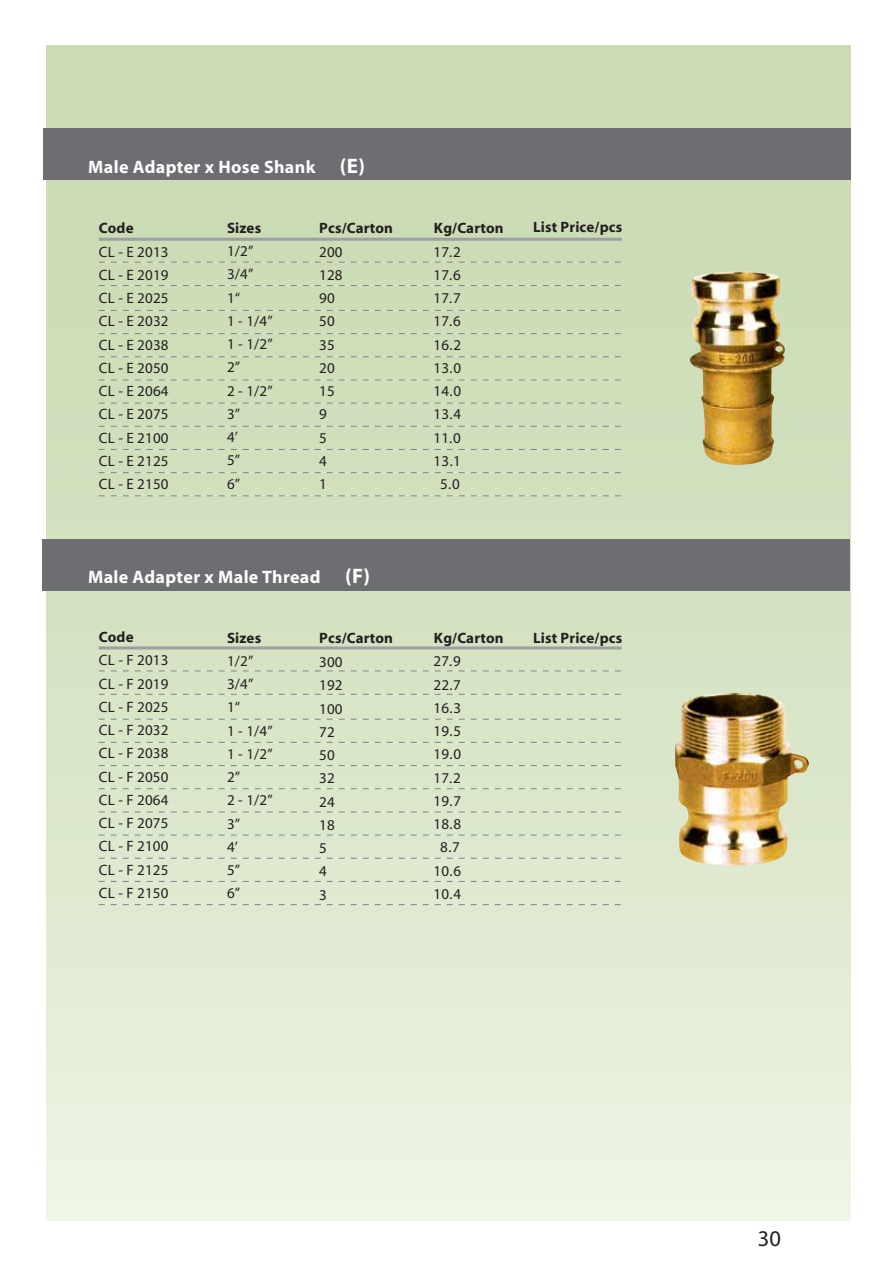
<style>
.page{position:relative;width:893px;height:1263px;background:#fff}
.page>*{position:absolute;margin:0;border:0;box-sizing:border-box;transform-origin:0 0}
.t1{font:22.5px "Myriad";color:#231f20}
.t2{font:700 18px "Myriad";letter-spacing:.02em;color:#fff}
.t3{font:15px/23.2px "Myriad";letter-spacing:.01em;color:#231f20}
.t4{font:700 15px "Myriad";letter-spacing:.01em;color:#231f20}
.s1{font-size:21px}
</style>
<div class="page">
<div style="left:46px;top:45px;width:804px;height:1175px;background:linear-gradient(to bottom,#c5d7ac,#ebf2e0)"></div>
<hr style="left:99px;top:238px;width:523px;height:3px;background:#9d9fa2">
<svg style="left:99px;top:262px;width:523px;height:1px"></svg>
<svg style="left:99px;top:285px;width:523px;height:1px"></svg>
<svg style="left:99px;top:310px;width:523px;height:1px"></svg>
<svg style="left:99px;top:333px;width:523px;height:1px"></svg>
<svg style="left:99px;top:356px;width:523px;height:1px"></svg>
<svg style="left:99px;top:380px;width:523px;height:1px"></svg>
<svg style="left:99px;top:403px;width:523px;height:1px"></svg>
<svg style="left:99px;top:426px;width:523px;height:1px"></svg>
<svg style="left:99px;top:449px;width:523px;height:1px"></svg>
<svg style="left:99px;top:472px;width:523px;height:1px"></svg>
<svg style="left:99px;top:495px;width:523px;height:1px"></svg>
<hr style="left:99px;top:646px;width:523px;height:3px;background:#9d9fa2">
<svg style="left:99px;top:670px;width:523px;height:1px"></svg>
<svg style="left:99px;top:694px;width:523px;height:1px"></svg>
<svg style="left:99px;top:719px;width:523px;height:1px"></svg>
<svg style="left:99px;top:742px;width:523px;height:1px"></svg>
<svg style="left:99px;top:765px;width:523px;height:1px"></svg>
<svg style="left:99px;top:788px;width:523px;height:1px"></svg>
<svg style="left:99px;top:811px;width:523px;height:1px"></svg>
<svg style="left:99px;top:835px;width:523px;height:1px"></svg>
<svg style="left:99px;top:858px;width:523px;height:1px"></svg>
<svg style="left:99px;top:881px;width:523px;height:1px"></svg>
<svg style="left:99px;top:904px;width:523px;height:1px"></svg>
<div style="left:42px;top:539px;width:808px;height:51px;background:#6d6e71"></div>
<div style="left:43px;top:129px;width:807px;height:51px;background:#6d6e71"></div>
<img style="left:689px;top:271px;width:97px;height:194px">
<img style="left:675px;top:693px;width:136px;height:173px">
<p class="t2" style="left:88px;top:157px;width:278px">Male Adapter x Hose Shank <span class="s1">(E)</span></p>
<p class="t4" style="left:99px;top:221px;width:36px">Code</p>
<p class="t3" style="left:99px;top:241px;width:71px;text-align:justify">CL - E 2013<br>CL - E 2019<br>CL - E 2025<br>CL - E 2032<br>CL - E 2038<br>CL - E 2050<br>CL - E 2064<br>CL - E 2075<br>CL - E 2100<br>CL - E 2125<br>CL - E 2150</p>
<p class="t4" style="left:227px;top:220px;width:36px">Sizes</p>
<p class="t3" style="left:227px;top:240px;width:47px">1/2”<br>3/4”<br>1“<br>1 - 1/4”<br>1 - 1/2”<br>2”<br>2 - 1/2”<br>3”<br>4’<br>5”<br>6”</p>
<p class="t4" style="left:319px;top:220px;width:75px">Pcs/Carton</p>
<p class="t3" style="left:319px;top:241px;width:25px">200<br>128<br>90<br>50<br>35<br>20<br>15<br>9<br>5<br>4<br>1</p>
<p class="t2" style="left:88px;top:568px;width:284px">Male Adapter x Male Thread <span class="s1">(F)</span></p>
<p class="t4" style="left:99px;top:629px;width:36px">Code</p>
<p class="t3" style="left:99px;top:649px;width:71px;text-align:justify">CL - F 2013<br>CL - F 2019<br>CL - F 2025<br>CL - F 2032<br>CL - F 2038<br>CL - F 2050<br>CL - F 2064<br>CL - F 2075<br>CL - F 2100<br>CL - F 2125<br>CL - F 2150</p>
<p class="t4" style="left:227px;top:630px;width:36px">Sizes</p>
<p class="t3" style="left:227px;top:650px;width:47px">1/2”<br>3/4”<br>1“<br>1 - 1/4”<br>1 - 1/2”<br>2”<br>2 - 1/2”<br>3”<br>4’<br>5”<br>6”</p>
<p class="t4" style="left:319px;top:630px;width:75px">Pcs/Carton</p>
<p class="t3" style="left:319px;top:651px;width:25px">300<br>192<br>100<br>72<br>50<br>32<br>24<br>18<br>5<br>4<br>3</p>
<p class="t4" style="left:434px;top:220px;width:71px">Kg/Carton</p>
<p class="t3" style="left:434px;top:241px;width:29px;text-align:center">17.2<br>17.6<br>17.7<br>17.6<br>16.2<br>13.0<br>14.0<br>13.4<br>11.0<br>13.1<br>5.0</p>
<p class="t4" style="left:533px;top:219px;width:91px">List Price/pcs</p>
<p class="t4" style="left:434px;top:630px;width:71px">Kg/Carton</p>
<p class="t3" style="left:434px;top:650px;width:29px;text-align:justify">27.9<br>22.7<br>16.3<br>19.5<br>19.0<br>17.2<br>19.7<br>18.8</p>
<p class="t3" style="left:434px;top:859px;width:29px">10.6<br>10.4</p>
<p class="t3" style="left:440px;top:836px;width:21px">8.7</p>
<p class="t4" style="left:533px;top:630px;width:91px">List Price/pcs</p>
<h1 class="t1" style="left:758px;top:1227px;width:25px">30</h1>
</div>
